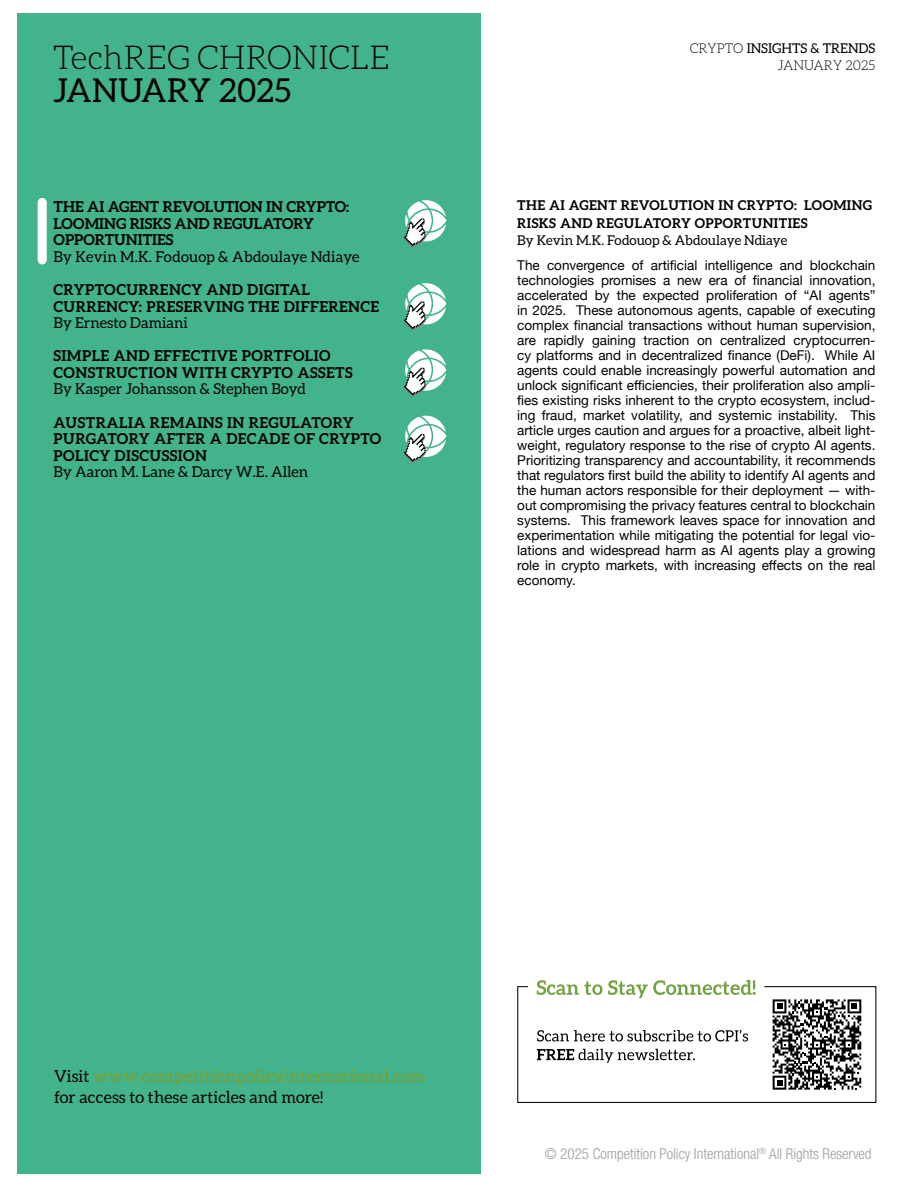
<style>
.page{position:relative;width:918px;height:1188px;background:#fff}
.page>*{position:absolute;margin:0;border:0;box-sizing:border-box;transform-origin:0 0}
.t1{font:300 33px "Aleo";letter-spacing:.005em;color:#000}
.t2{font:33px "Aleo";letter-spacing:.01em;color:#000}
.t3{font:700 16.5px/21px "Aleo";letter-spacing:.02em;color:#70a340}
.t4{font:700 15px/16.5px "Aleo";letter-spacing:.03em;color:#000}
.t5{font:15px "Aleo";color:#000}
.t6{font:700 15px/16.5px "Aleo";color:#000}
.t7{font:300 condensed 15px "Helvetica Neue LT Std";color:#9d9d9c}
.t8{font:13.5px/15px "Helvetica Neue";color:#000;text-align:justify}
.t9{font:700 13.5px/18px "Aleo";letter-spacing:.03em;color:#000}
.t10{font:13.5px "Aleo";color:#000}
.t11{font:300 13.5px/16.2px "Aleo";color:#000;text-align:right}
.s1{font-weight:400}
.s2{font-weight:400;color:#000}
</style>
<div class="page">
<div style="left:17px;top:14px;width:464px;height:1160px;background:#43b38d"></div>
<svg style="left:517px;top:980px;width:360px;height:123px"></svg>
<div style="left:38px;top:198px;width:9px;height:66px;background:#fff;border-radius:5px"></div>
<svg style="left:404px;top:200px;width:42px;height:48px"></svg>
<svg style="left:404px;top:416px;width:42px;height:47px"></svg>
<svg style="left:404px;top:349px;width:42px;height:48px"></svg>
<svg style="left:404px;top:283px;width:42px;height:48px"></svg>
<h1 class="t1" style="left:53px;top:40px;width:338px">TechREG CHRONICLE</h1>
<h1 class="t2" style="left:53px;top:72px;width:240px">JANUARY 2025</h1>
<p class="t6" style="left:54px;top:198px;width:297px">THE AI AGENT REVOLUTION IN CRYPTO:<br>LOOMING RISKS AND REGULATORY<br>OPPORTUNITIES</p>
<p class="t5" style="left:54px;top:248px;width:308px">By Kevin M.K. Fodouop &amp; Abdoulaye Ndiaye</p>
<p class="t4" style="left:54px;top:281px;width:327px">CRYPTOCURRENCY AND DIGITAL<br>CURRENCY: PRESERVING THE DIFFERENCE</p>
<p class="t5" style="left:54px;top:314px;width:136px">By Ernesto Damiani</p>
<p class="t4" style="left:54px;top:348px;width:301px">SIMPLE AND EFFECTIVE PORTFOLIO<br>CONSTRUCTION WITH CRYPTO ASSETS</p>
<p class="t5" style="left:54px;top:381px;width:254px">By Kasper Johansson &amp; Stephen Boyd</p>
<p class="t4" style="left:54px;top:414px;width:329px">AUSTRALIA REMAINS IN REGULATORY<br>PURGATORY AFTER A DECADE OF CRYPTO<br>POLICY DISCUSSION</p>
<p class="t5" style="left:54px;top:463px;width:256px">By Aaron M. Lane &amp; Darcy W.E. Allen</p>
<p class="t11" style="left:690px;top:41px;width:187px">CRYPTO <span class="s1">INSIGHTS &amp; TRENDS<br></span>JANUARY 2025</p>
<p class="t9" style="left:517px;top:196px;width:356px">THE AI AGENT REVOLUTION IN CRYPTO: LOOMING<br>RISKS AND REGULATORY OPPORTUNITIES</p>
<p class="t10" style="left:517px;top:232px;width:272px">By Kevin M.K. Fodouop &amp; Abdoulaye Ndiaye</p>
<p class="t8" style="left:517px;top:258px;width:360px">The convergence of artificial intelligence and blockchain technologies promises a new era of financial innovation, accelerated by the expected proliferation of “AI agents” in 2025. These autonomous agents, capable of executing complex financial transactions without human supervision, are rapidly gaining traction on centralized cryptocurren&shy;cy platforms and in decentralized finance (DeFi). While AI agents could enable increasingly powerful automation and unlock significant efficiencies, their proliferation also ampli&shy;fies existing risks inherent to the crypto ecosystem, includ&shy;ing fraud, market volatility, and systemic instability. This article urges caution and argues for a proactive, albeit light&shy;weight, regulatory response to the rise of crypto AI agents.<br>Prioritizing transparency and accountability, it recommends that regulators first build the ability to identify AI agents and the human actors responsible for their deployment — with&shy;out compromising the privacy features central to blockchain systems. This framework leaves space for innovation and experimentation while mitigating the potential for legal vio&shy;lations and widespread harm as AI agents play a growing role in crypto markets, with increasing effects on the real economy.</p>
<p class="t3" style="left:54px;top:1065px;width:373px"><span class="s2">Visit</span> www.competitionpolicyinternational.com <span class="s2">for access to these articles and more!</span></p>
<p class="t7" style="left:545px;top:1145px;width:328px">© 2025 Competition Policy International<sup>®</sup> All Rights Reserved</p>
</div>
